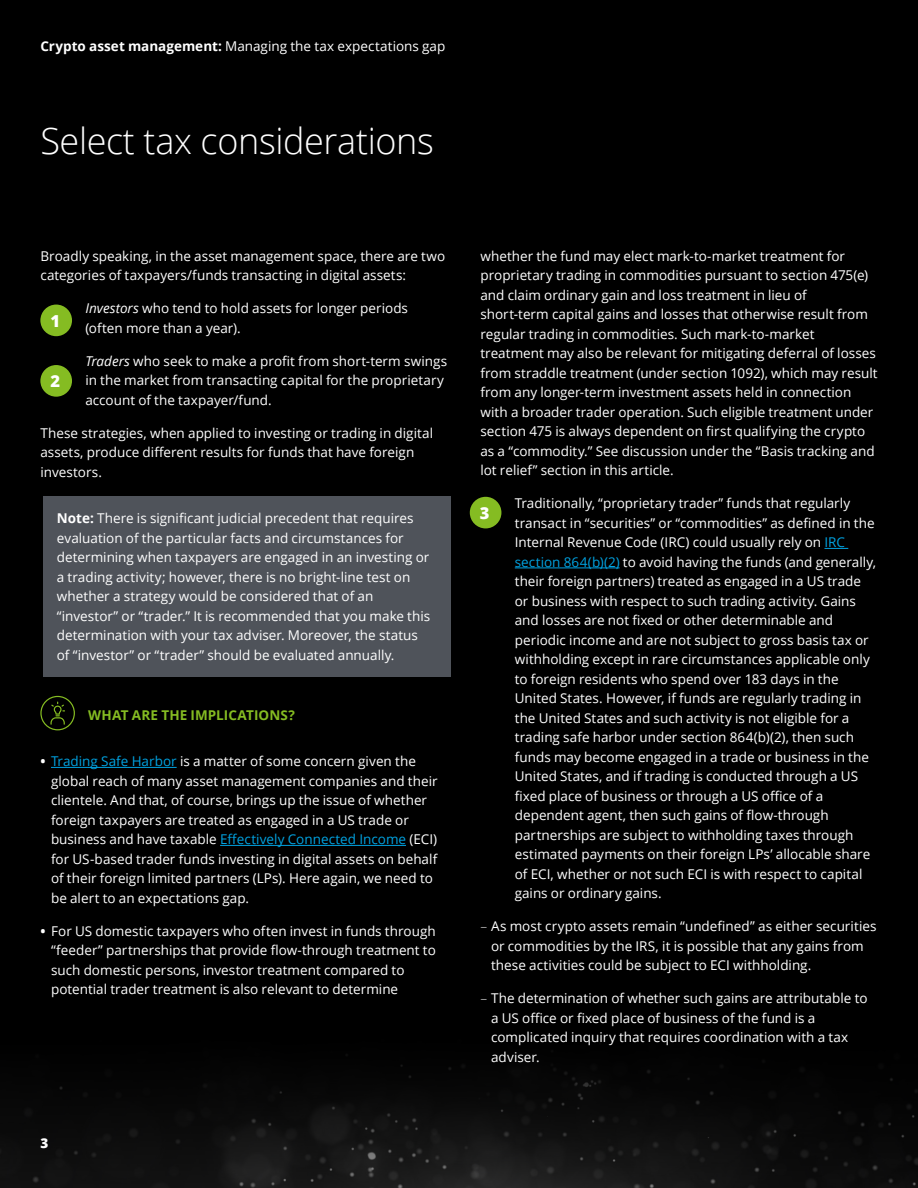
<style>
.page{position:relative;width:918px;height:1188px;background:#fff}
.page>*{position:absolute;margin:0;border:0;box-sizing:border-box;transform-origin:0 0}
.Story_heading_light{font:300 36px "Open Sans";letter-spacing:-.01em;color:#fff}
.Body_copy__white_8_5{font:800 16.5px "Open Sans";color:#fff}
.Bubble_number_indent{font:13.5px/19.5px "Open Sans";color:#fff}
.Note_box{font:13.5px/19.5px "Open Sans";color:#fff}
.Body_copy__white_8_5-2{font:13.5px/19.5px "Open Sans";color:#fff}
.Subhead_A__8_5_12pt{font:700 13.5px "Open Sans";letter-spacing:.005em;color:#85bc22}
.t1{font:800 13.5px "Open Sans";color:#fff}
.s1{font-weight:700}
.s2{font-style:italic}
.s3{color:#00a3e2}
.s4{font-weight:300}
</style>
<div class="page">
<div style="left:0;top:0;width:918px;height:637px;background:#000"></div>
<img style="left:0;top:637px;width:918px;height:551px">
<div style="left:43px;top:496px;width:408px;height:181px;background:#4f535a"></div>
<hr style="left:51px;top:767px;width:126px;height:1px;background:#00a3e2">
<hr style="left:220px;top:845px;width:186px;height:1px;background:#00a3e2">
<svg style="left:40px;top:696px;width:35px;height:34px"></svg>
<svg style="left:824px;top:548px;width:24px;height:1px"></svg>
<hr style="left:515px;top:568px;width:105px;height:1px;background:#00a3e2">
<div style="left:40px;top:305px;width:32px;height:31px;background:#85bc22;border-radius:50%"></div>
<div style="left:40px;top:365px;width:32px;height:32px;background:#85bc22;border-radius:50%"></div>
<div style="left:470px;top:497px;width:31px;height:31px;background:#85bc22;border-radius:50%"></div>
<p class="Bubble_number_indent" style="left:40px;top:36px;width:406px"><span class="s1">Crypto asset management:</span> Managing the tax expectations gap</p>
<p class="Story_heading_light" style="left:40px;top:116px;width:395px">Select tax considerations</p>
<p class="Body_copy__white_8_5-2" style="left:40px;top:246px;width:406px">Broadly speaking, in the asset management space, there are two categories of taxpayers/funds transacting in digital assets:</p>
<p class="Bubble_number_indent" style="left:85px;top:298px;width:324px"><span class="s2">Investors</span> who tend to hold assets for longer periods (often more than a year).</p>
<p class="Bubble_number_indent" style="left:85px;top:351px;width:363px"><span class="s2">Traders</span> who seek to make a profit from short-term swings in the market from transacting capital for the proprietary account of the taxpayer/fund.</p>
<p class="Body_copy__white_8_5-2" style="left:40px;top:423px;width:394px">These strategies, when applied to investing or trading in digital assets, produce different results for funds that have foreign investors.</p>
<p class="Note_box" style="left:57px;top:508px;width:375px"><span class="s1">Note:</span> There is significant judicial precedent that requires evaluation of the particular facts and circumstances for determining when taxpayers are engaged in an investing or a trading activity; however, there is no bright-line test on whether a strategy would be considered that of an “investor” or “trader.” It is recommended that you make this determination with your tax adviser. Moreover, the status of “investor” or “trader” should be evaluated annually.</p>
<p class="Body_copy__white_8_5" style="left:51px;top:308px;width:11px">1</p>
<p class="Body_copy__white_8_5" style="left:51px;top:369px;width:11px">2</p>
<p class="Subhead_A__8_5_12pt" style="left:88px;top:705px;width:208px">WHAT ARE THE IMPLICATIONS?</p>
<p class="Bubble_number_indent" style="left:51px;top:751px;width:388px;text-indent:-11px"><span class="s1">•</span> <span class="s3">Trading Safe Harbor</span> is a matter of some concern given the global reach of many asset management companies and their clientele. And that, of course, brings up the issue of whether foreign taxpayers are treated as engaged in a US trade or business and have taxable <span class="s3">Effectively Connected Income</span> (ECI) for US-based trader funds investing in digital assets on behalf of their foreign limited partners (LPs). Here again, we need to be alert to an expectations gap.</p>
<p class="Bubble_number_indent" style="left:51px;top:921px;width:386px;text-indent:-11px"><span class="s1">•</span> For US domestic taxpayers who often invest in funds through “feeder” partnerships that provide flow-through treatment to such domestic persons, investor treatment compared to potential trader treatment is also relevant to determine</p>
<p class="t1" style="left:40px;top:1133px;width:9px">3</p>
<p class="Bubble_number_indent" style="left:480px;top:246px;width:399px">whether the fund may elect mark-to-market treatment for proprietary trading in commodities pursuant to section 475(e) and claim ordinary gain and loss treatment in lieu of short-term capital gains and losses that otherwise result from regular trading in commodities. Such mark-to-market treatment may also be relevant for mitigating deferral of losses from straddle treatment (under section 1092), which may result from any longer-term investment assets held in connection with a broader trader operation. Such eligible treatment under section 475 is always dependent on first qualifying the crypto as a “commodity.” See discussion under the “Basis tracking and lot relief” section in this article.</p>
<p class="Bubble_number_indent" style="left:515px;top:493px;width:363px">Traditionally, “proprietary trader” funds that regularly transact in “securities” or “commodities” as defined in the Internal Revenue Code (IRC) could usually rely on <span class="s3">IRC section 864(b)(2)</span> to avoid having the funds (and generally, their foreign partners) treated as engaged in a US trade or business with respect to such trading activity. Gains and losses are not fixed or other determinable and periodic income and are not subject to gross basis tax or withholding except in rare circumstances applicable only to foreign residents who spend over 183 days in the United States. However, if funds are regularly trading in the United States and such activity is not eligible for a trading safe harbor under section 864(b)(2), then such funds may become engaged in a trade or business in the United States, and if trading is conducted through a US fixed place of business or through a US office of a dependent agent, then such gains of flow-through partnerships are subject to withholding taxes through estimated payments on their foreign LPs’ allocable share of ECI, whether or not such ECI is with respect to capital gains or ordinary gains.</p>
<p class="Bubble_number_indent" style="left:491px;top:916px;width:387px;text-indent:-11px"><span class="s4">–</span> As most crypto assets remain “undefined” as either securities or commodities by the IRS, it is possible that any gains from these activities could be subject to ECI withholding.</p>
<p class="Bubble_number_indent" style="left:491px;top:988px;width:378px;text-indent:-11px"><span class="s4">–</span> The determination of whether such gains are attributable to a US office or fixed place of business of the fund is a complicated inquiry that requires coordination with a tax adviser.</p>
<p class="Body_copy__white_8_5" style="left:480px;top:500px;width:11px">3</p>
</div>
